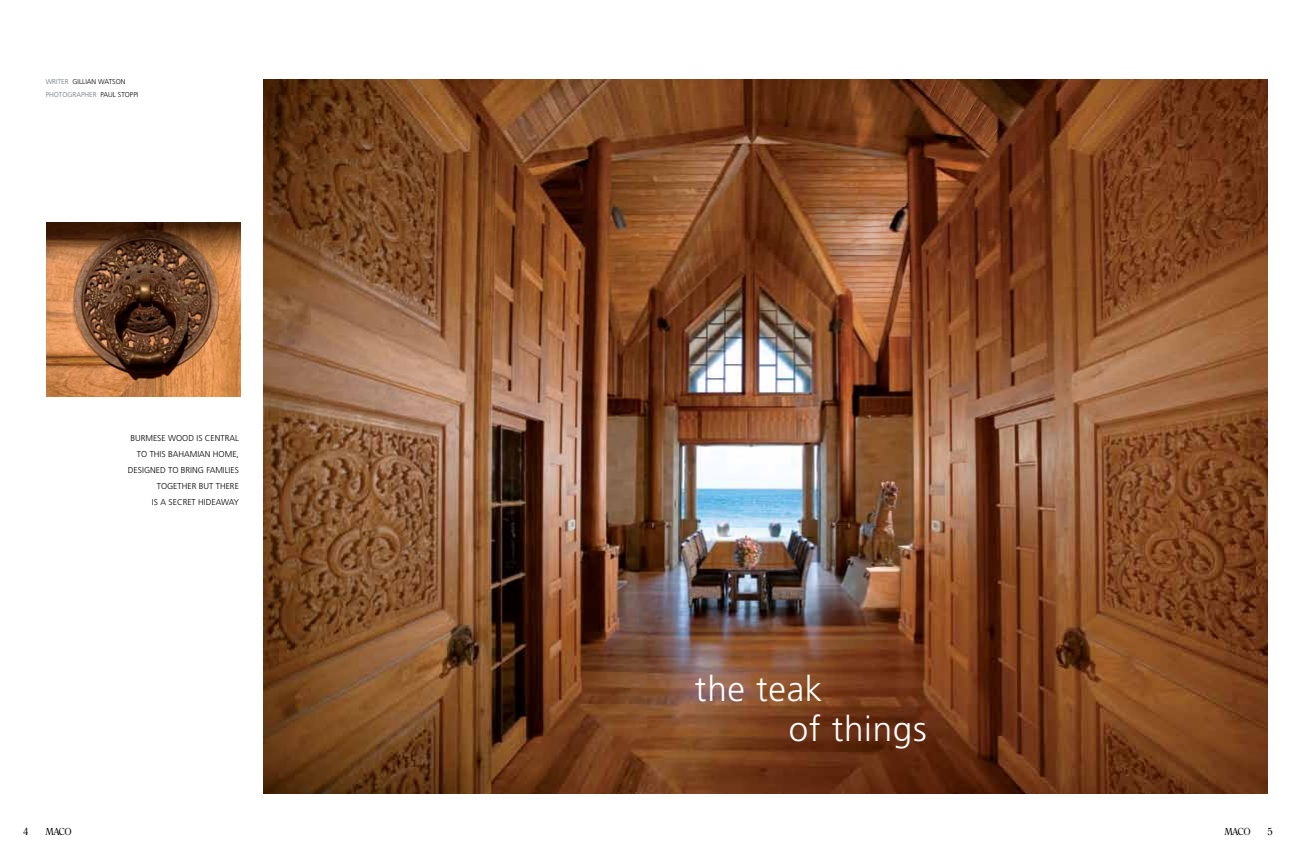
<style>
.page{position:relative;width:1296px;height:864px;background:#fff}
.page>*{position:absolute;margin:0;border:0;box-sizing:border-box;transform-origin:0 0}
.t1{font:300 35px/40px "Frutiger";letter-spacing:.02em;color:#fff}
.t2{font:10px "OPTI Romana Roman";letter-spacing:-.06em;color:#000}
.t3{font:300 8.5px "Frutiger";color:#000}
.t4{font:300 7px "Frutiger";color:#000}
.t5{font:300 7px "Frutiger";color:#6a747b}
</style>
<div class="page">
<img style="left:264px;top:80px;width:1004px;height:713px">
<img style="left:47px;top:222px;width:193px;height:175px">
<p class="t5" style="left:46px;top:78px;width:5px">WRITER</p>
<p class="t4" style="left:73px;top:78px;width:54px">GILLIAN WATSON</p>
<p class="t5" style="left:46px;top:91px;width:9px">PHOTOGRAPHER</p>
<p class="t4" style="left:101px;top:91px;width:39px">PAUL STOPPI</p>
<p class="t3" style="left:130px;top:434px;width:11px">BURME</p>
<p class="t3" style="left:157px;top:434px;width:19px">SE WOOD</p>
<p class="t3" style="left:196px;top:434px;width:15px">IS CENTRA</p>
<p class="t3" style="left:235px;top:434px;width:5px">L</p>
<p class="t3" style="left:137px;top:450px;width:43px">TOTHIS BAHAMIAN</p>
<p class="t3" style="left:213px;top:450px;width:7px">HOME</p>
<p class="t3" style="left:237px;top:450px;width:4px">,</p>
<p class="t3" style="left:128px;top:466px;width:20px">DESIGNED</p>
<p class="t3" style="left:168px;top:466px;width:19px">TO BRING</p>
<p class="t3" style="left:206px;top:466px;width:6px">FAMI</p>
<p class="t3" style="left:225px;top:466px;width:16px">LIES</p>
<p class="t3" style="left:157px;top:482px;width:6px">TOGETHER</p>
<p class="t3" style="left:199px;top:482px;width:6px">BUT</p>
<p class="t3" style="left:216px;top:482px;width:6px">THERE</p>
<p class="t3" style="left:152px;top:498px;width:27px">IS A SECRET</p>
<p class="t3" style="left:198px;top:498px;width:6px">HIDEAWAY</p>
<h1 class="t1" style="left:789px;top:669px;width:139px;text-indent:-94px">THE TEAK<br>OF THINGS</h1>
<p class="t2" style="left:23px;top:826px;width:7px">4</p>
<p class="t2" style="left:45px;top:826px;width:28px">MACO</p>
<p class="t2" style="left:1224px;top:826px;width:28px">MACO</p>
<p class="t2" style="left:1267px;top:826px;width:7px">5</p>
</div>
